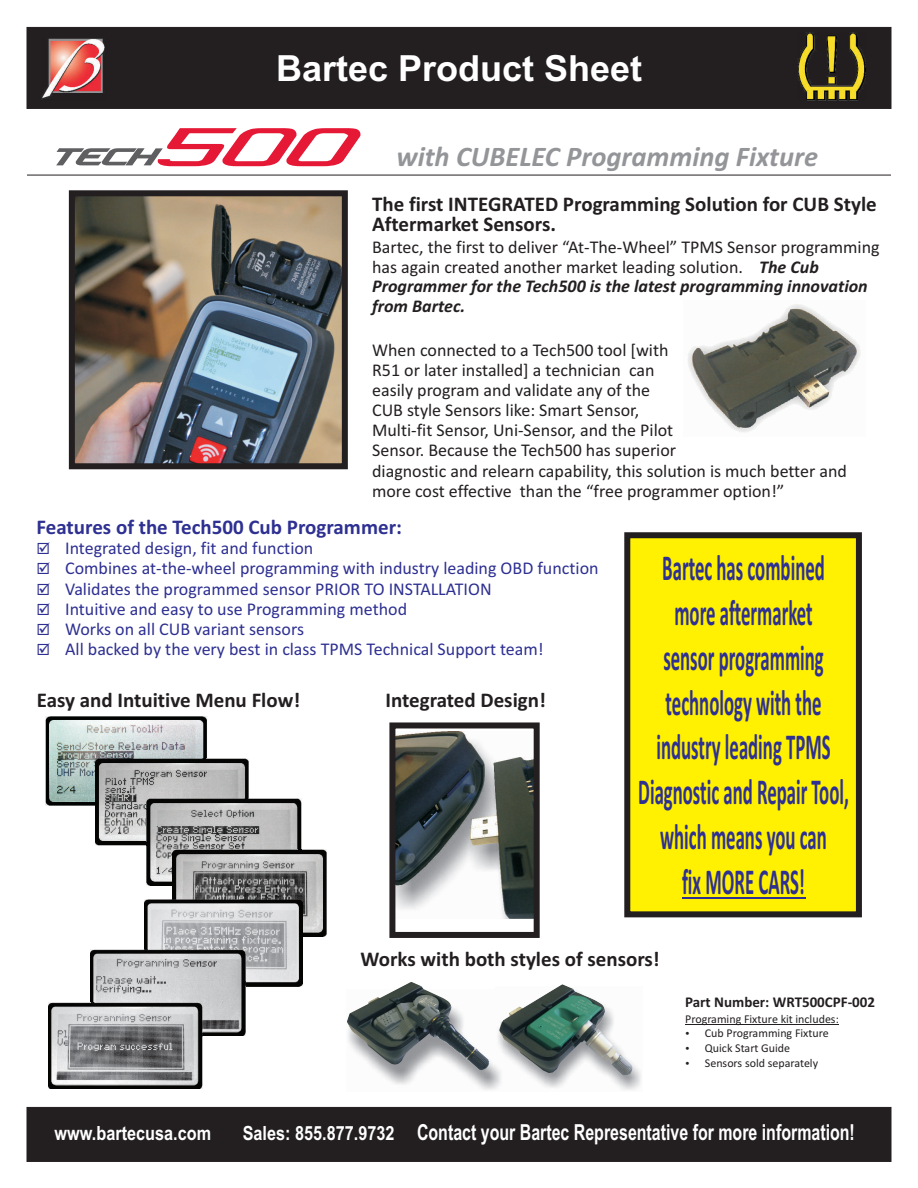
<style>
.page{position:relative;width:918px;height:1188px;background:#fff}
.page>*{position:absolute;margin:0;border:0;box-sizing:border-box;transform-origin:0 0}
.t1{font:700 36.75px/44.8px "Calibri";color:#2e3092;text-align:center;scale:.51 1}
.t2{font:700 36px "Arial";color:#fff}
.t3{font:italic 700 28.5px "Calibri";color:#939598}
.t4{font:700 22.05px "Arial";color:#fff;scale:.72 1}
.t5{font:700 21px/20.1px "Calibri";color:#231f20}
.t6{font:700 21px "Calibri";color:#2e3092}
.t7{font:700 19.5px "Arial";color:#fff;scale:.83 1}
.t8{font:18px/20.1px "Calibri";color:#231f20}
.t9{font:18px/20.1px "Calibri";color:#2e3092}
.t10{font:700 15px "Calibri";color:#231f20}
.t11{font:12px/14.7px "Calibri";color:#231f20}
.s1{font-weight:700;font-style:italic}
.s2{font-size:19.5px}
</style>
<div class="page">
<div style="left:27px;top:27px;width:864px;height:82px;background:#231f20"></div>
<img style="left:42px;top:38px;width:64px;height:62px">
<svg style="left:56px;top:128px;width:304px;height:38px"></svg>
<img style="left:76px;top:197px;width:265px;height:265px">
<div style="left:69px;top:190px;width:279px;height:279px;border:6px solid #231f20"></div>
<img style="left:531px;top:1064px;width:110px;height:26px">
<img style="left:502px;top:984px;width:131px;height:91px">
<img style="left:377px;top:1021px;width:125px;height:69px">
<img style="left:347px;top:982px;width:142px;height:88px">
<hr style="left:27px;top:175px;width:864px;height:1px;background:#231f20">
<img style="left:797px;top:32px;width:69px;height:70px">
<div style="left:27px;top:1107px;width:864px;height:55px;background:#231f20"></div>
<img style="left:45px;top:716px;width:162px;height:89px">
<img style="left:95px;top:758px;width:154px;height:88px">
<img style="left:147px;top:798px;width:155px;height:87px">
<img style="left:172px;top:850px;width:154px;height:87px">
<img style="left:688px;top:304px;width:173px;height:129px">
<img style="left:144px;top:899px;width:158px;height:87px">
<img style="left:91px;top:950px;width:154px;height:86px">
<img style="left:48px;top:1002px;width:154px;height:87px">
<hr style="left:685px;top:1024px;width:154px;height:1px;background:#231f20">
<img style="left:396px;top:732px;width:137px;height:186px">
<div style="left:389px;top:722px;width:151px;height:216px;border:6px solid #231f20"></div>
<svg style="left:624px;top:532px;width:238px;height:386px;background:#ede004"></svg>
<hr style="left:682px;top:897px;width:123px;height:2px;background:#2e3092">
<h2 class="t2" style="left:276px;top:55px;width:368px">Bartec Product Sheet</h2>
<h3 class="t3" style="left:396px;top:145px;width:423px">with CUBELEC Programming Fixture</h3>
<p class="t5" style="left:372px;top:196px;width:506px">The first INTEGRATED Programming Solution for CUB Style<br>Aftermarket Sensors.</p>
<p class="t8" style="left:372px;top:239px;width:509px;line-height:19.4px">Bartec, the first to deliver “At-The-Wheel” TPMS Sensor programming has again created another market leading solution. <span class="s1">The Cub Programmer for the Tech500 is the latest programming innovation from Bartec.</span></p>
<p class="t8" style="left:372px;top:341px;width:476px">When connected to a Tech500 tool [with<br>R51 or later installed] a technician can<br>easily program and validate any of the<br>CUB style Sensors like: Smart Sensor,<br>Multi-fit Sensor, Uni-Sensor, and the Pilot<br>Sensor. Because the Tech500 has superior<br>diagnostic and relearn capability, this solution is much better and more cost effective than the “free programmer option!”</p>
<p class="t6" style="left:37px;top:518px;width:367px">Features of the Tech500 Cub Programmer:</p>
<p class="t9" style="left:65px;top:540px;width:250px">Integrated design, fit and function</p>
<p class="t9" style="left:65px;top:560px;width:535px">Combines at-the-wheel programming with industry leading OBD function</p>
<p class="t9" style="left:65px;top:580px;width:428px">Validates the programmed sensor PRIOR TO INSTALLATION</p>
<p class="t9" style="left:65px;top:600px;width:344px">Intuitive and easy to use Programming method</p>
<p class="t9" style="left:65px;top:620px;width:480px">Works on all CUB variant sensors<br>All backed by the very best in class TPMS Technical Support team!</p>
<h1 class="t1" style="left:638px;top:549px;width:414px">Bartec has combined more aftermarket<br>sensor programming technology with the industry leading TPMS<br>Diagnostic and Repair Tool, which means you can<br>fix MORE CARS!</h1>
<p class="t5" style="left:37px;top:692px;width:265px">Easy and Intuitive Menu Flow!</p>
<p class="t5" style="left:385px;top:692px;width:162px">Integrated Design!</p>
<p class="t5" style="left:361px;top:951px;width:301px">Works with both styles of sensors!</p>
<p class="t10" style="left:685px;top:996px;width:191px">Part Number: WRT500CPF-002</p>
<p class="t11" style="left:705px;top:1012px;width:136px;text-indent:-20px">Programing Fixture kit includes:<br>Cub Programming Fixture<br>Quick Start Guide<br>Sensors sold separately</p>
<p class="t7" style="left:55px;top:1126px;width:190px">www.bartecusa.com</p>
<p class="t4" style="left:243px;top:1124px;width:852px"><span class="s2">Sales: 855.877.9732</span> Contact your Bartec Representative for more information!</p>
</div>
